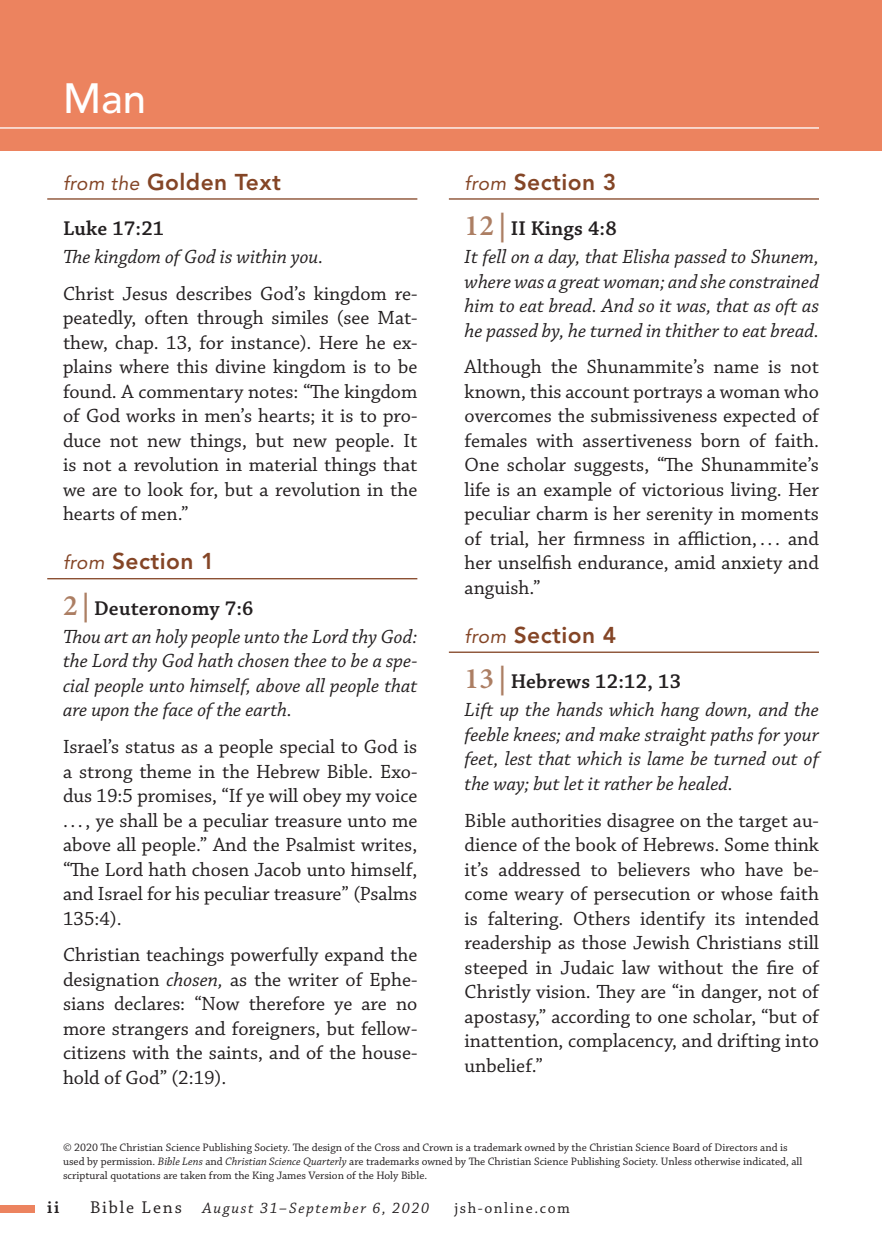
<style>
.page{position:relative;width:882px;height:1260px;background:#fff}
.page>*{position:absolute;margin:0;border:0;box-sizing:border-box;transform-origin:0 0}
.Bible_Lesson__long{font:500 42px "Avenir LT Std";color:#fff}
.Section_Header{font:800 22.75px "Avenir LT Std";letter-spacing:.02em;color:#844526}
.GT_RR_Header{font:800 22.75px "Avenir LT Std";letter-spacing:.02em;color:#844526}
.Section_Reference{font:600 21px "Chaparral Pro";letter-spacing:.01em;color:#231f20}
.GT_RR_Reference{font:600 21px "Chaparral Pro";letter-spacing:.01em;color:#231f20}
.Bible_Explanation{font:20.12px/24.5px "Chaparral Pro";color:#231f20;text-align:justify}
.Bible_Quote{font:italic 20.12px/24.5px "Chaparral Pro";color:#231f20;text-align:justify}
.Bible_Quote-2{font:20.12px/24.5px "Chaparral Pro";color:#231f20;text-align:justify}
.FOLIO_LEFT{font:17.85px "Chaparral Pro";letter-spacing:.1em;color:#231f20}
.FOLIO_LEFT-2{font:600 17.85px "Chaparral Pro";color:#231f20}
.FOLIO_LEFT-3{font:italic 15.75px "Chaparral Pro";letter-spacing:.1em;color:#231f20}
.FOLIO_LEFT-4{font:15.75px "Chaparral Pro";letter-spacing:.1em;color:#231f20}
.Copyright_Text{font:11.38px/14px "Chaparral Pro";color:#231f20}
.s1{font-weight:400;font-style:italic;font-size:19.25px}
.s2{font-family:"Minion Pro";font-size:29.75px;color:#ac7e63}
.s3{font-style:italic}
</style>
<div class="page">
<div style="left:0;top:0;width:882px;height:150px;background:#ec835f"></div>
<hr style="left:449px;top:198px;width:370px;height:2px;background:#844526">
<hr style="left:449px;top:652px;width:370px;height:1px;background:#844526">
<hr style="left:47px;top:198px;width:370px;height:2px;background:#844526">
<hr style="left:47px;top:578px;width:370px;height:1px;background:#844526">
<hr style="left:0;top:127px;width:819px;height:2px;background:#fff">
<div style="left:0;top:1205px;width:34px;height:8px;background:#ec835f"></div>
<p class="Bible_Lesson__long" style="left:63px;top:74px;width:85px">Man</p>
<p class="GT_RR_Header" style="left:63px;top:168px;width:220px"><span class="s1">from the</span> Golden Text</p>
<p class="GT_RR_Reference" style="left:63px;top:216px;width:103px">Luke 17:21</p>
<p class="Bible_Quote" style="left:63px;top:245px;width:262px">The kingdom of God is within you.</p>
<p class="Bible_Explanation" style="left:63px;top:282px;width:356px">Christ Jesus describes God’s kingdom re&shy;peatedly, often through similes (see Mat&shy;thew, chap. 13, for instance). Here he ex&shy;plains where this divine kingdom is to be found. A commentary notes: “The kingdom of God works in men’s hearts; it is to pro&shy;duce not new things, but new people. It is not a revolution in material things that we are to look for, but a revolution in the hearts of men.”</p>
<p class="Section_Header" style="left:63px;top:548px;width:153px"><span class="s1">from</span> Section 1</p>
<p class="Section_Reference" style="left:63px;top:596px;width:192px"><span class="s2">2 |</span> Deuteronomy 7:6</p>
<p class="Bible_Quote" style="left:63px;top:625px;width:356px">Thou art an holy people unto the Lord thy God: the Lord thy God hath chosen thee to be a spe&shy;cial people unto himself, above all people that are upon the face of the earth.</p>
<p class="Bible_Quote-2" style="left:63px;top:735px;width:356px">Israel’s status as a people special to God is a strong theme in the Hebrew Bible. Exo&shy;dus 19:5 promises, “If ye will obey my voice . . . , ye shall be a peculiar treasure unto me above all people.” And the Psalmist writes, “The Lord hath chosen Jacob unto himself, and Israel for his peculiar treasure” (Psalms 135:4).</p>
<p class="Bible_Explanation" style="left:63px;top:944px;width:356px">Christian teachings powerfully expand the designation <span class="s3">chosen,</span> as the writer of Ephe&shy;sians declares: “Now therefore ye are no more strangers and foreigners, but fellow&shy;citizens with the saints, and of the house&shy;hold of God” (2:19).</p>
<p class="Section_Header" style="left:465px;top:168px;width:153px"><span class="s1">from</span> Section 3</p>
<p class="Section_Reference" style="left:465px;top:216px;width:154px"><span class="s2">12 |</span> II Kings 4:8</p>
<p class="Bible_Quote" style="left:465px;top:245px;width:356px">It fell on a day, that Elisha passed to Shunem, where was a great woman; and she constrained him to eat bread. And so it was, that as oft as he passed by, he turned in thither to eat bread.</p>
<p class="Bible_Explanation" style="left:465px;top:356px;width:356px">Although the Shunammite’s name is not known, this account portrays a woman who overcomes the submissiveness expected of females with assertiveness born of faith.<br>One scholar suggests, “The Shunammite’s life is an example of victorious living. Her peculiar charm is her serenity in moments of trial, her firmness in affliction, . . . and her unselfish endurance, amid anxiety and anguish.”</p>
<p class="Section_Header" style="left:465px;top:621px;width:153px"><span class="s1">from</span> Section 4</p>
<p class="Section_Reference" style="left:465px;top:670px;width:218px"><span class="s2">13 |</span> Hebrews 12:12, 13</p>
<p class="Bible_Quote" style="left:465px;top:699px;width:356px">Lift up the hands which hang down, and the feeble knees; and make straight paths for your feet, lest that which is lame be turned out of the way; but let it rather be healed.</p>
<p class="Bible_Explanation" style="left:465px;top:809px;width:356px">Bible authorities disagree on the target au&shy;dience of the book of Hebrews. Some think it’s addressed to believers who have be&shy;come weary of persecution or whose faith is faltering. Others identify its intended readership as those Jewish Christians still steeped in Judaic law without the fire of Christly vision. They are “in danger, not of apostasy,” according to one scholar, “but of inattention, complacency, and drifting into unbelief.”</p>
<p class="Copyright_Text" style="left:63px;top:1140px;width:741px">© 2020 The Christian Science Publishing Society. The design of the Cross and Crown is a trademark owned by the Christian Science Board of Directors and is used by permission. <span class="s3">Bible Lens</span> and <span class="s3">Christian Science Quarterly</span> are trademarks owned by The Christian Science Publishing Society. Unless otherwise indicated, all scriptural quotations are taken from the King James Version of the Holy Bible.</p>
<p class="FOLIO_LEFT-2" style="left:47px;top:1197px;width:14px">ii</p>
<p class="FOLIO_LEFT" style="left:90px;top:1197px;width:93px">Bible Lens</p>
<p class="FOLIO_LEFT-3" style="left:203px;top:1199px;width:228px">August 31–September 6, 2020</p>
<p class="FOLIO_LEFT-4" style="left:454px;top:1199px;width:117px">jsh-online.com</p>
</div>
